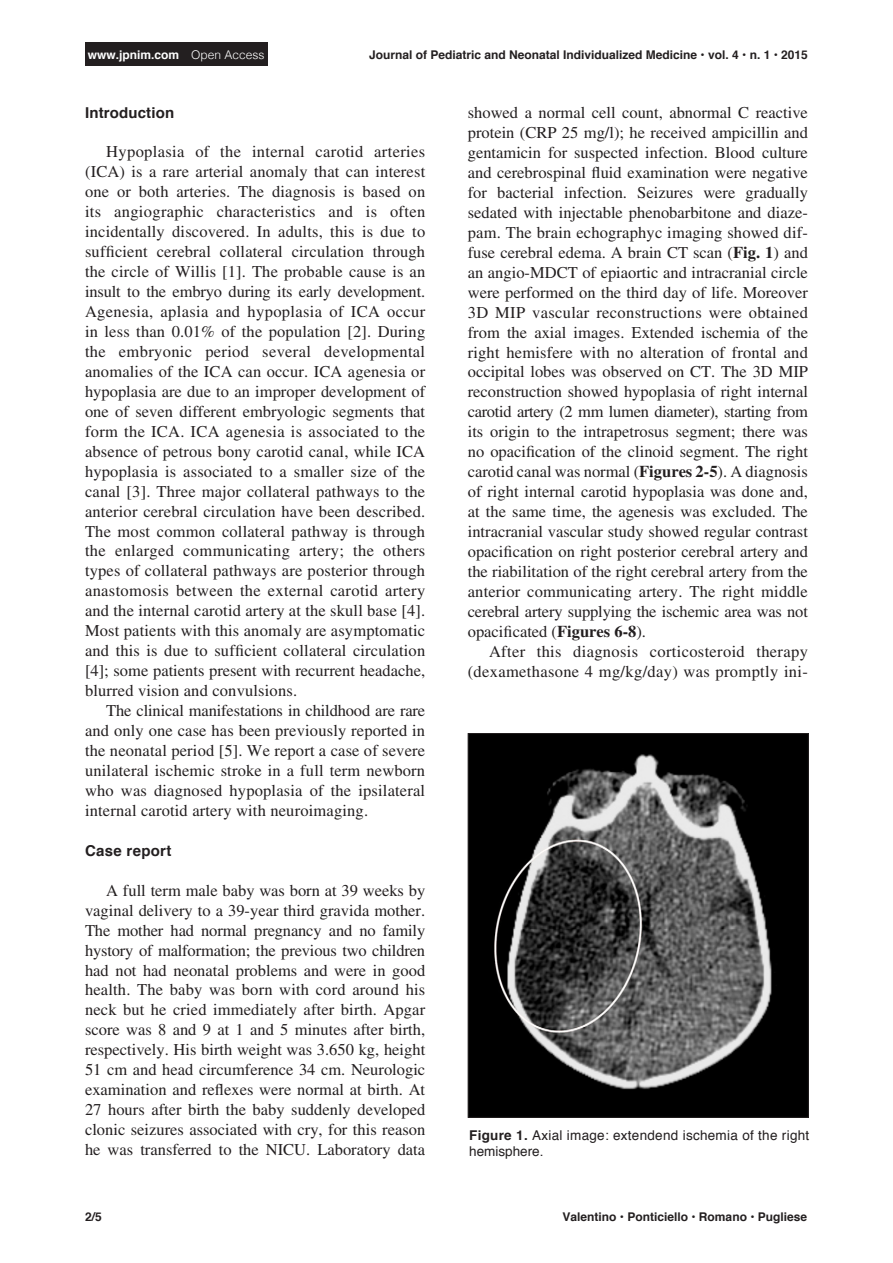
<style>
.page{position:relative;width:893px;height:1263px;background:#fff}
.page>*{position:absolute;margin:0;border:0;box-sizing:border-box;transform-origin:0 0}
.Body1{font:16.5px/20px "Times LT Std";letter-spacing:.01em;color:#231f20;text-align:justify}
.Heading2{font:700 15px "Helvetica";letter-spacing:.01em;color:#231f20}
.t1{font:13.5px/16.2px "Helvetica";letter-spacing:.02em;color:#231f20}
.Footer_Left{font:700 12px "Helvetica";color:#231f20}
.Heading2-2{font:700 12px "Helvetica";color:#fff}
.Page_Left{font:700 12px "Helvetica";color:#231f20}
.s1{font-weight:300}
.s2{font-weight:700}
</style>
<div class="page">
<div style="left:85px;top:43px;width:182px;height:23px;background:#231f20"></div>
<img style="left:470px;top:735px;width:337px;height:381px">
<div style="left:468px;top:733px;width:341px;height:385px;border:1px solid #231f20"></div>
<p class="Heading2-2" style="left:88px;top:45px;width:178px">www.jpnim.com <span class="s1">Open Access</span></p>
<p class="Footer_Left" style="left:369px;top:45px;width:440px">Journal of Pediatric and Neonatal Individualized Medicine • vol. 4 • n. 1 • 2015</p>
<p class="Heading2" style="left:85px;top:100px;width:91px">Introduction</p>
<p class="Body1" style="left:85px;top:142px;width:342px;text-indent:21px">Hypoplasia of the internal carotid arteries (ICA) is a rare arterial anomaly that can interest one or both arteries. The diagnosis is based on its angiographic characteristics and is often incidentally discovered. In adults, this is due to sufficient cerebral collateral circulation through the circle of Willis [1]. The probable cause is an insult to the embryo during its early development.<br>Agenesia, aplasia and hypoplasia of ICA occur in less than 0.01% of the population [2]. During the embryonic period several developmental anomalies of the ICA can occur. ICA agenesia or hypoplasia are due to an improper development of one of seven different embryologic segments that form the ICA. ICA agenesia is associated to the absence of petrous bony carotid canal, while ICA hypoplasia is associated to a smaller size of the canal [3]. Three major collateral pathways to the anterior cerebral circulation have been described.<br>The most common collateral pathway is through the enlarged communicating artery; the others types of collateral pathways are posterior through anastomosis between the external carotid artery and the internal carotid artery at the skull base [4].<br>Most patients with this anomaly are asymptomatic and this is due to sufficient collateral circulation [4]; some patients present with recurrent headache, blurred vision and convulsions.</p>
<p class="Body1" style="left:85px;top:700px;width:342px;text-indent:21px">The clinical manifestations in childhood are rare and only one case has been previously reported in the neonatal period [5]. We report a case of severe unilateral ischemic stroke in a full term newborn who was diagnosed hypoplasia of the ipsilateral internal carotid artery with neuroimaging.</p>
<p class="Heading2" style="left:85px;top:838px;width:88px">Case report</p>
<p class="Body1" style="left:85px;top:880px;width:342px;text-indent:21px">A full term male baby was born at 39 weeks by vaginal delivery to a 39-year third gravida mother.<br>The mother had normal pregnancy and no family hystory of malformation; the previous two children had not had neonatal problems and were in good health. The baby was born with cord around his neck but he cried immediately after birth. Apgar score was 8 and 9 at 1 and 5 minutes after birth, respectively. His birth weight was 3.650 kg, height 51 cm and head circumference 34 cm. Neurologic examination and reflexes were normal at birth. At 27 hours after birth the baby suddenly developed clonic seizures associated with cry, for this reason he was transferred to the NICU. Laboratory data</p>
<p class="Page_Left" style="left:85px;top:1207px;width:18px">2/5</p>
<p class="Body1" style="left:468px;top:103px;width:342px">showed a normal cell count, abnormal C reactive protein (CRP 25 mg/l); he received ampicillin and gentamicin for suspected infection. Blood culture and cerebrospinal fluid examination were negative for bacterial infection. Seizures were gradually sedated with injectable phenobarbitone and diaze&shy;pam. The brain echographyc imaging showed dif&shy;fuse cerebral edema. A brain CT scan (<span class="s2">Fig. 1</span>) and an angio-MDCT of epiaortic and intracranial circle were performed on the third day of life. Moreover 3D MIP vascular reconstructions were obtained from the axial images. Extended ischemia of the right hemisfere with no alteration of frontal and occipital lobes was observed on CT. The 3D MIP reconstruction showed hypoplasia of right internal carotid artery (2 mm lumen diameter), starting from its origin to the intrapetrosus segment; there was no opacification of the clinoid segment. The right carotid canal was normal (<span class="s2">Figures 2-5</span>). A diagnosis of right internal carotid hypoplasia was done and, at the same time, the agenesis was excluded. The intracranial vascular study showed regular contrast opacification on right posterior cerebral artery and the riabilitation of the right cerebral artery from the anterior communicating artery. The right middle cerebral artery supplying the ischemic area was not opacificated (<span class="s2">Figures 6-8</span>).</p>
<p class="Body1" style="left:468px;top:641px;width:342px;text-align:right">After this diagnosis corticosteroid therapy (dexamethasone 4 mg/kg/day) was promptly ini-</p>
<p class="t1" style="left:469px;top:1127px;width:342px"><span class="s2">Figure 1.</span> Axial image: extendend ischemia of the right hemisphere.</p>
<p class="Footer_Left" style="left:562px;top:1207px;width:246px">Valentino • Ponticiello • Romano • Pugliese</p>
</div>
